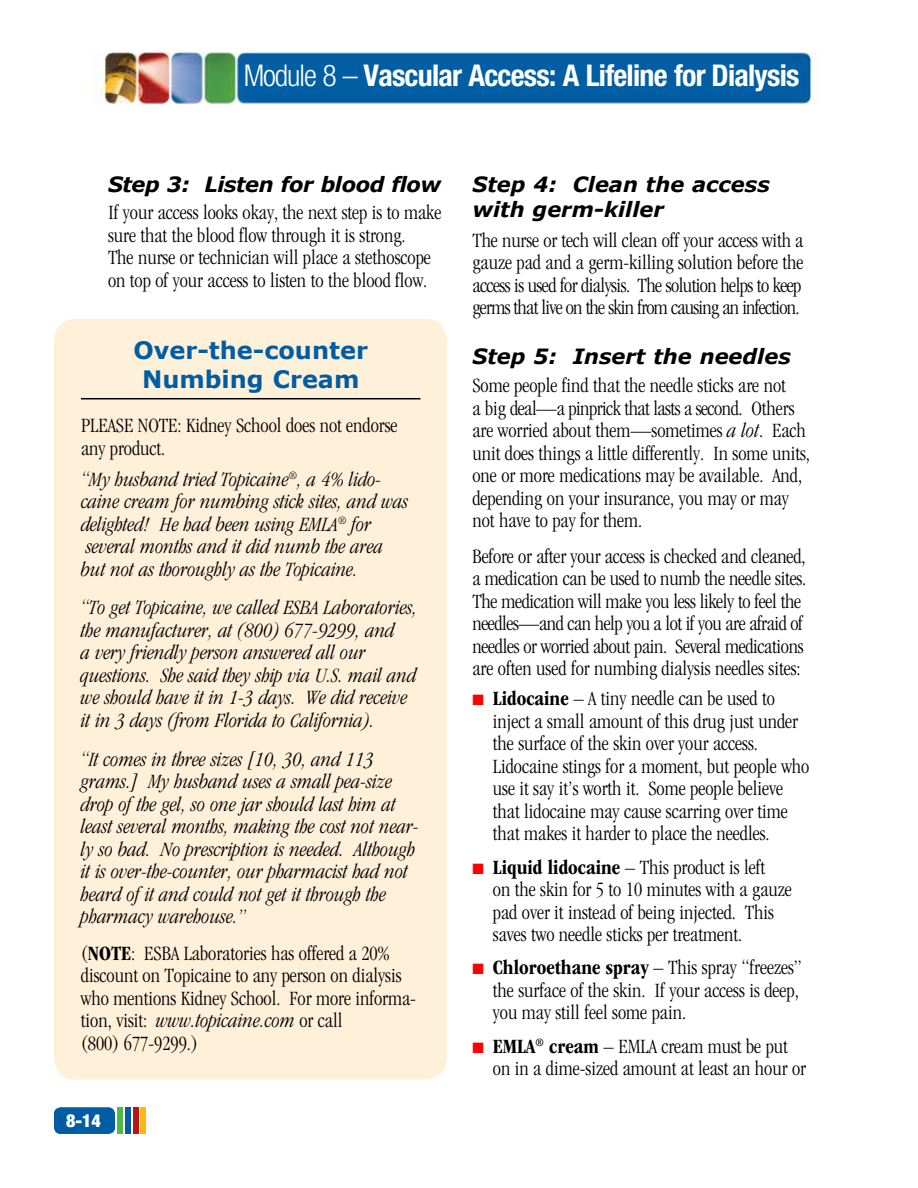
<style>
.page{position:relative;width:918px;height:1188px;background:#fff}
.page>*{position:absolute;margin:0;border:0;box-sizing:border-box;transform-origin:0 0}
.t1{font:700 condensed 30px "Helvetica Neue LT Std";letter-spacing:-.025em;color:#fff}
.t2{font:700 24px/28.8px "Verdana";color:#005da4;text-align:center}
.t3{font:300 condensed 21px/22.5px "ITC Garamond Std";color:#000}
.t4{font:italic 300 condensed 21px/22.5px "ITC Garamond Std";color:#000}
.t5{font:italic 700 21px/25.2px "Verdana";color:#000}
.t6{font:italic 700 21px "Verdana";letter-spacing:-.02em;color:#000}
.t7{font:900 condensed 18px "Helvetica Neue LT Std";color:#fff}
.s1{font-weight:300}
.s2{font-weight:700}
.s3{font-style:italic}
.s4{color:#f00}
</style>
<div class="page">
<img style="left:100px;top:52px;width:715px;height:52px">
<div style="left:54px;top:1108px;width:61px;height:26px;background:#005da4;border-radius:7px"></div>
<div style="left:118px;top:1107px;width:5px;height:27px;background:#50b848"></div>
<div style="left:126px;top:1107px;width:5px;height:27px;background:#005da4"></div>
<div style="left:141px;top:1107px;width:5px;height:27px;background:#fdb913"></div>
<div style="left:133px;top:1107px;width:5px;height:27px;background:#ba141a"></div>
<div style="left:54px;top:319px;width:393px;height:761px;background:#fff1d9;border-radius:22px"></div>
<hr style="left:81px;top:398px;width:339px;height:1px;background:#000">
<h1 class="t1" style="left:244px;top:57px;width:557px"><span class="s1">Module 8 –</span> Vascular Access: A Lifeline for Dialysis</h1>
<p class="t6" style="left:108px;top:170px;width:335px">Step 3: Listen for blood flow</p>
<p class="t3" style="left:108px;top:202px;width:335px">If your access looks okay, the next step is to make sure that the blood flow through it is strong.<br>The nurse or technician will place a stethoscope on top of your access to listen to the blood flow.</p>
<p class="t2" style="left:134px;top:336px;width:236px">Over-the-counter<br>Numbing Cream</p>
<p class="t3" style="left:81px;top:414px;width:318px">PLEASE NOTE: Kidney School does not endorse any product.</p>
<p class="t4" style="left:81px;top:468px;width:329px">“My husband tried Topicaine<sup>®</sup>, a 4% lido&shy;caine cream for numbing stick sites, and was delighted! He had been using EMLA<sup>®</sup> for several months and it did numb the area<br>but not as thoroughly as the Topicaine.</p>
<p class="t4" style="left:81px;top:597px;width:338px">“To get Topicaine, we called ESBA Laboratories, the manufacturer, at (800) 677-9299, and<br>a very friendly person answered all our questions. She said they ship via U.S. mail and we should have it in 1-3 days. We did receive it in 3 days (from Florida to California).</p>
<p class="t4" style="left:81px;top:748px;width:339px">“It comes in three sizes [10, 30, and 113 grams.] My husband uses a small pea-size drop of the gel, so one jar should last him at least several months, making the cost not near&shy;ly so bad. No prescription is needed. Although it is over-the-counter, our pharmacist had not heard of it and could not get it through the pharmacy warehouse.”</p>
<p class="t3" style="left:81px;top:942px;width:337px">(<span class="s2">NOTE</span>: ESBA Laboratories has offered a 20% discount on Topicaine to any person on dialysis who mentions Kidney School. For more informa&shy;tion, visit: <span class="s3">www.topicaine.com</span> or call<br>(800) 677-9299.)</p>
<p class="t7" style="left:66px;top:1110px;width:36px">8-14</p>
<p class="t7" style="left:75px;top:1111px;width:17px">8-</p>
<p class="t5" style="left:472px;top:171px;width:299px">Step 4: Clean the access with germ-killer</p>
<p class="t3" style="left:472px;top:229px;width:333px;text-align:justify">The nurse or tech will clean off your access with a gauze pad and a germ-killing solution before the access is used for dialysis. The solution helps to keep germs that live on the skin from causing an infection.</p>
<p class="t5" style="left:472px;top:344px;width:320px">Step 5: Insert the needles</p>
<p class="t3" style="left:472px;top:374px;width:339px">Some people find that the needle sticks are not<br>a big deal—a pinprick that lasts a second. Others are worried about them—sometimes <span class="s3">a lot</span>. Each unit does things a little differently. In some units, one or more medications may be available. And, depending on your insurance, you may or may not have to pay for them.</p>
<p class="t3" style="left:472px;top:545px;width:335px">Before or after your access is checked and cleaned, a medication can be used to numb the needle sites.<br>The medication will make you less likely to feel the needles—and can help you a lot if you are afraid of needles or worried about pain. Several medications are often used for numbing dialysis needles sites:</p>
<p class="t3" style="left:493px;top:688px;width:318px;text-indent:-20px"><span class="s4">■</span> <span class="s2">Lidocaine</span> – A tiny needle can be used to inject a small amount of this drug just under the surface of the skin over your access.<br>Lidocaine stings for a moment, but people who use it say it’s worth it. Some people believe that lidocaine may cause scarring over time that makes it harder to place the needles.</p>
<p class="t3" style="left:493px;top:856px;width:300px;text-indent:-20px"><span class="s4">■</span> <span class="s2">Liquid lidocaine</span> – This product is left<br>on the skin for 5 to 10 minutes with a gauze pad over it instead of being injected. This saves two needle sticks per treatment.</p>
<p class="t3" style="left:493px;top:957px;width:311px;text-indent:-20px"><span class="s4">■</span> <span class="s2">Chloroethane spray</span> – This spray “freezes” the surface of the skin. If your access is deep, you may still feel some pain.</p>
<p class="t3" style="left:493px;top:1035px;width:315px;text-indent:-20px"><span class="s4">■</span> <span class="s2">EMLA</span><sup>®</sup> <span class="s2">cream</span> – EMLA cream must be put on in a dime-sized amount at least an hour or</p>
</div>
